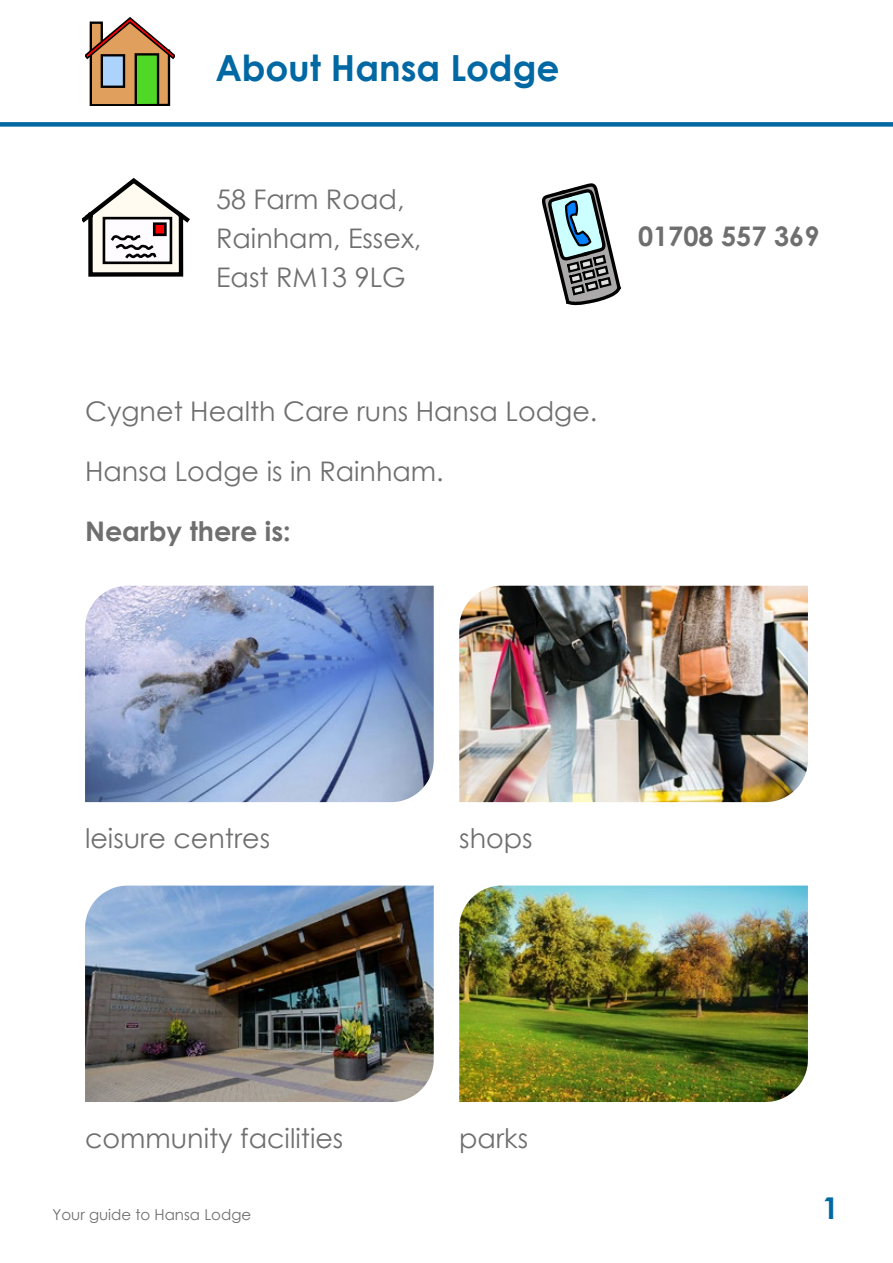
<style>
.page{position:relative;width:893px;height:1263px;background:#fff}
.page>*{position:absolute;margin:0;border:0;box-sizing:border-box;transform-origin:0 0}
.t1{font:700 36px "Century Gothic";color:#0068a3}
.t2{font:700 30px "Century Gothic";color:#0068a3}
.t3{font:27px/39px "Century Gothic";color:#706f6f}
.t4{font:700 27px "Century Gothic";color:#706f6f}
.t5{font:15px "Century Gothic";color:#706f6f}
</style>
<div class="page">
<div style="left:0;top:122px;width:893px;height:5px;background:#0068a3"></div>
<svg style="left:85px;top:17px;width:89px;height:89px"></svg>
<svg style="left:82px;top:178px;width:108px;height:99px"></svg>
<svg style="left:542px;top:183px;width:80px;height:123px"></svg>
<img style="left:85px;top:586px;width:349px;height:216px">
<img style="left:459px;top:586px;width:349px;height:216px">
<img style="left:85px;top:885px;width:349px;height:217px">
<img style="left:459px;top:885px;width:349px;height:217px">
<h1 class="t1" style="left:215px;top:41px;width:346px">About Hansa Lodge</h1>
<p class="t3" style="left:216px;top:180px;width:207px">58 Farm Road,<br>Rainham, Essex,<br>East RM13 9LG</p>
<p class="t4" style="left:638px;top:216px;width:183px">01708 557 369</p>
<p class="t3" style="left:85px;top:392px;width:514px">Cygnet Health Care runs Hansa Lodge.</p>
<p class="t3" style="left:85px;top:452px;width:360px">Hansa Lodge is in Rainham.</p>
<p class="t4" style="left:85px;top:511px;width:207px">Nearby there is:</p>
<p class="t3" style="left:85px;top:818px;width:187px">leisure centres</p>
<p class="t3" style="left:459px;top:818px;width:75px">shops</p>
<p class="t3" style="left:85px;top:1118px;width:260px">community facilities</p>
<p class="t3" style="left:459px;top:1118px;width:71px">parks</p>
<p class="t5" style="left:53px;top:1204px;width:200px">Your guide to Hansa Lodge</p>
<p class="t2" style="left:822px;top:1185px;width:18px">1</p>
</div>
